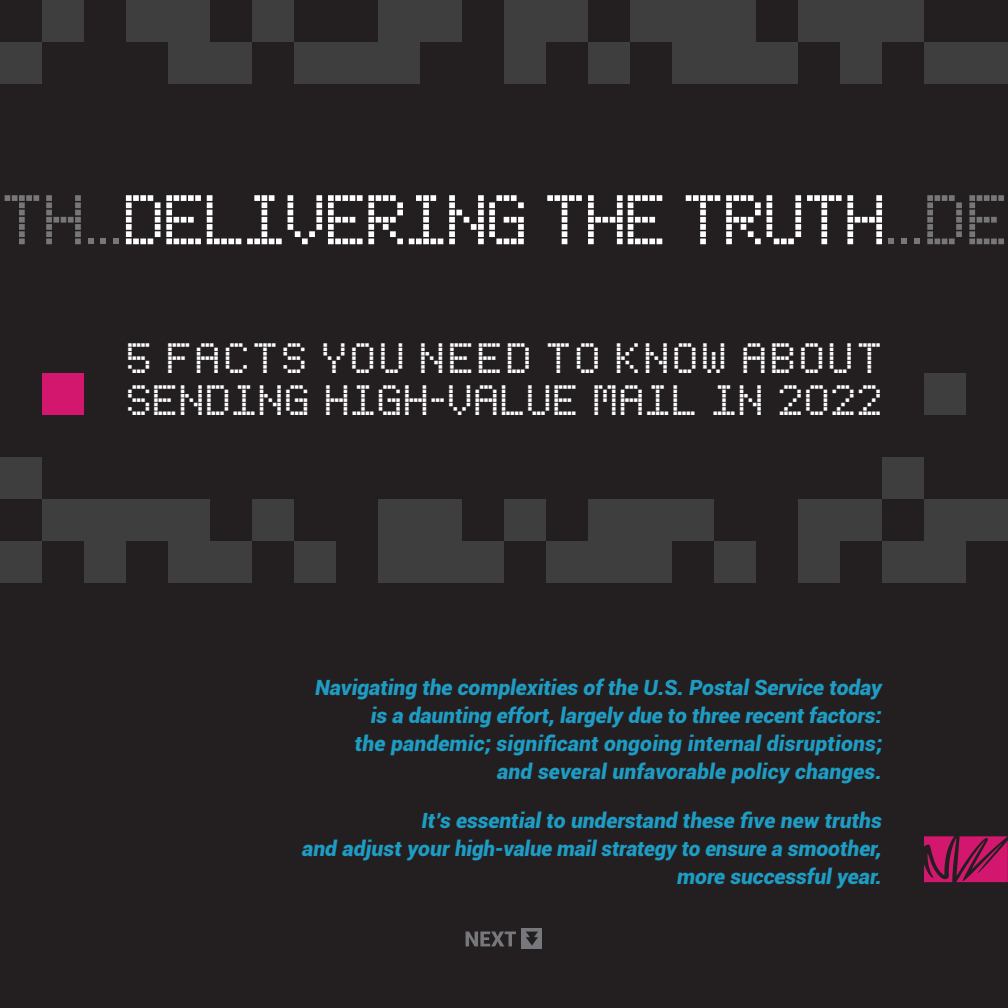
<style>
.page{position:relative;width:1008px;height:1008px;background:#231f20}
.page>*{position:absolute;margin:0;border:0;box-sizing:border-box;transform-origin:0 0}
.t1{font:57.75px "Subway Ticker";letter-spacing:-.025em;color:#fff}
.t2{font:35px/42px "Subway Ticker";letter-spacing:.03em;color:#fff}
.t3{font:italic 900 21px/28px "Roboto";color:#1e9cc4;text-align:right}
.s1{color:#777779}
</style>
<div class="page">
<svg style="left:466px;top:932px;width:50px;height:14px"></svg>
<div style="left:521px;top:928px;width:21px;height:21px;background:#76787b"></div>
<svg style="left:526px;top:932px;width:12px;height:14px"></svg>
<svg style="left:924px;top:836px;width:84px;height:46px"></svg>
<div style="left:126px;top:499px;width:42px;height:42px;background:#3e3e3f"></div>
<div style="left:168px;top:499px;width:42px;height:42px;background:#3e3e3f"></div>
<div style="left:252px;top:499px;width:42px;height:42px;background:#3e3e3f"></div>
<div style="left:378px;top:499px;width:42px;height:42px;background:#3e3e3f"></div>
<div style="left:420px;top:499px;width:42px;height:42px;background:#3e3e3f"></div>
<div style="left:504px;top:499px;width:42px;height:42px;background:#3e3e3f"></div>
<div style="left:588px;top:499px;width:42px;height:42px;background:#3e3e3f"></div>
<div style="left:630px;top:499px;width:42px;height:42px;background:#3e3e3f"></div>
<div style="left:672px;top:499px;width:42px;height:42px;background:#3e3e3f"></div>
<div style="left:798px;top:499px;width:42px;height:42px;background:#3e3e3f"></div>
<div style="left:840px;top:499px;width:42px;height:42px;background:#3e3e3f"></div>
<div style="left:924px;top:499px;width:42px;height:42px;background:#3e3e3f"></div>
<div style="left:966px;top:499px;width:42px;height:42px;background:#3e3e3f"></div>
<div style="left:84px;top:541px;width:42px;height:42px;background:#3e3e3f"></div>
<div style="left:168px;top:541px;width:42px;height:42px;background:#3e3e3f"></div>
<div style="left:210px;top:541px;width:42px;height:42px;background:#3e3e3f"></div>
<div style="left:294px;top:541px;width:42px;height:42px;background:#3e3e3f"></div>
<div style="left:378px;top:541px;width:42px;height:42px;background:#3e3e3f"></div>
<div style="left:420px;top:541px;width:42px;height:42px;background:#3e3e3f"></div>
<div style="left:462px;top:541px;width:42px;height:42px;background:#3e3e3f"></div>
<div style="left:546px;top:541px;width:42px;height:42px;background:#3e3e3f"></div>
<div style="left:588px;top:541px;width:42px;height:42px;background:#3e3e3f"></div>
<div style="left:630px;top:541px;width:42px;height:42px;background:#3e3e3f"></div>
<div style="left:714px;top:541px;width:42px;height:42px;background:#3e3e3f"></div>
<div style="left:798px;top:541px;width:42px;height:42px;background:#3e3e3f"></div>
<div style="left:882px;top:541px;width:42px;height:42px;background:#3e3e3f"></div>
<div style="left:924px;top:541px;width:42px;height:42px;background:#3e3e3f"></div>
<div style="left:0;top:457px;width:42px;height:42px;background:#3e3e3f"></div>
<div style="left:0;top:541px;width:42px;height:42px;background:#3e3e3f"></div>
<div style="left:84px;top:499px;width:42px;height:42px;background:#3e3e3f"></div>
<div style="left:42px;top:499px;width:42px;height:42px;background:#3e3e3f"></div>
<div style="left:126px;top:0;width:42px;height:42px;background:#3e3e3f"></div>
<div style="left:168px;top:0;width:42px;height:42px;background:#3e3e3f"></div>
<div style="left:252px;top:0;width:42px;height:42px;background:#3e3e3f"></div>
<div style="left:378px;top:0;width:42px;height:42px;background:#3e3e3f"></div>
<div style="left:420px;top:0;width:42px;height:42px;background:#3e3e3f"></div>
<div style="left:504px;top:0;width:42px;height:42px;background:#3e3e3f"></div>
<div style="left:546px;top:0;width:42px;height:42px;background:#3e3e3f"></div>
<div style="left:630px;top:0;width:42px;height:42px;background:#3e3e3f"></div>
<div style="left:672px;top:0;width:42px;height:42px;background:#3e3e3f"></div>
<div style="left:714px;top:0;width:42px;height:42px;background:#3e3e3f"></div>
<div style="left:798px;top:0;width:42px;height:42px;background:#3e3e3f"></div>
<div style="left:840px;top:0;width:42px;height:42px;background:#3e3e3f"></div>
<div style="left:882px;top:0;width:42px;height:42px;background:#3e3e3f"></div>
<div style="left:42px;top:0;width:42px;height:42px;background:#3e3e3f"></div>
<div style="left:168px;top:42px;width:42px;height:42px;background:#3e3e3f"></div>
<div style="left:210px;top:42px;width:42px;height:42px;background:#3e3e3f"></div>
<div style="left:294px;top:42px;width:42px;height:42px;background:#3e3e3f"></div>
<div style="left:336px;top:42px;width:42px;height:42px;background:#3e3e3f"></div>
<div style="left:378px;top:42px;width:42px;height:42px;background:#3e3e3f"></div>
<div style="left:504px;top:42px;width:42px;height:42px;background:#3e3e3f"></div>
<div style="left:588px;top:42px;width:42px;height:42px;background:#3e3e3f"></div>
<div style="left:672px;top:42px;width:42px;height:42px;background:#3e3e3f"></div>
<div style="left:714px;top:42px;width:42px;height:42px;background:#3e3e3f"></div>
<div style="left:756px;top:42px;width:42px;height:42px;background:#3e3e3f"></div>
<div style="left:840px;top:42px;width:42px;height:42px;background:#3e3e3f"></div>
<div style="left:924px;top:42px;width:42px;height:42px;background:#3e3e3f"></div>
<div style="left:966px;top:42px;width:42px;height:42px;background:#3e3e3f"></div>
<div style="left:0;top:42px;width:42px;height:42px;background:#3e3e3f"></div>
<div style="left:42px;top:373px;width:42px;height:42px;background:#d3176f"></div>
<div style="left:882px;top:457px;width:42px;height:42px;background:#3e3e3f"></div>
<div style="left:924px;top:373px;width:42px;height:42px;background:#3e3e3f"></div>
<p class="t1" style="left:1px;top:191px;width:1008px"><span class="s1">TH...</span>DELIVERING THE TRUTH<span class="s1">...DE</span></p>
<p class="t2" style="left:126px;top:340px;width:758px">5 FACTS YOU NEED TO KNOW ABOUT<br>SENDING HIGH-VALUE MAIL IN 2022</p>
<p class="t3" style="left:315px;top:672px;width:568px">Navigating the complexities of the U.S. Postal Service today is a daunting effort, largely due to three recent factors:<br>the pandemic; significant ongoing internal disruptions; and several unfavorable policy changes.</p>
<p class="t3" style="left:302px;top:805px;width:581px">It’s essential to understand these five new truths<br>and adjust your high-value mail strategy to ensure a smoother, more successful year.</p>
</div>
